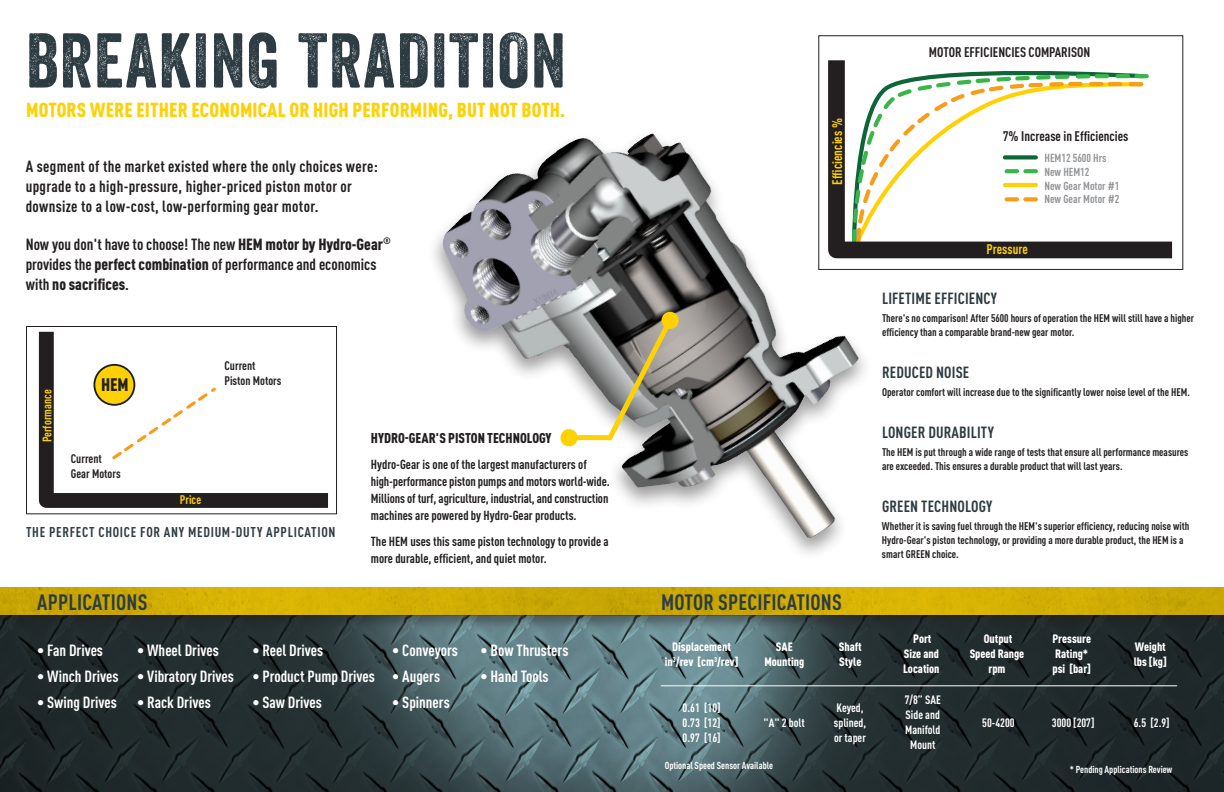
<style>
.page{position:relative;width:1224px;height:792px;background:#fff}
.page>*{position:absolute;margin:0;border:0;box-sizing:border-box;transform-origin:0 0}
.t1{font:75px "Veneer";letter-spacing:.02em;color:#2d3c42}
.t2{font:700 condensed 22px "DIN Pro";letter-spacing:.01em;color:#2d3c42}
.t3{font:900 condensed 20px "DIN Pro";letter-spacing:.01em;color:#fed105}
.t4{font:900 condensed 17.9px "DIN Pro";color:#231f20}
.t5{font:700 condensed 16px "DIN Pro";color:#fff}
.t6{font:700 condensed 16px/20px "DIN Pro";letter-spacing:.02em;color:#231f20}
.t7{font:700 condensed 16px/20px "DIN Pro";color:#231f20}
.t8{font:700 condensed 16px "DIN Pro";letter-spacing:.01em;color:#2d3c42}
.t9{font:700 condensed 14px "DIN Pro";letter-spacing:.05em;color:#2d3c42}
.t10{font:900 condensed 14px "DIN Pro";color:#231f20}
.t11{font:700 condensed 13.8px "DIN Pro";color:#231f20}
.t12{font:700 condensed 13.8px "DIN Pro";color:#fed105}
.t13{font:700 condensed 13px/17px "DIN Pro";color:#231f20}
.t14{font:700 condensed 12.3px/14.7px "DIN Pro";color:#231f20}
.t15{font:700 condensed 12.3px "DIN Pro";color:#fed105}
.t16{font:900 condensed 12px/15.1px "DIN Pro";color:#fff;text-align:center}
.t17{font:700 condensed 12px/15.1px "DIN Pro";color:#fff}
.t18{font:700 condensed 11.5px/13.8px "DIN Pro";color:#939598}
.t19{font:700 condensed 11px/13.8px "DIN Pro";color:#231f20}
.t20{font:700 condensed 10px "DIN Pro";color:#fff}
.s1{font-weight:900}
</style>
<div class="page">
<img style="left:0;top:632px;width:1224px;height:160px">
<div style="left:0;top:584px;width:1224px;height:48px;background:#231f20;opacity:.45"></div>
<img style="left:0;top:588px;width:1224px;height:27px">
<div style="left:427px;top:129px;width:445px;height:433px;background:#231f20;opacity:.45"></div>
<img style="left:532px;top:137px;width:107px;height:42px">
<svg style="left:560px;top:311px;width:120px;height:136px"></svg>
<svg style="left:820px;top:60px;width:353px;height:207px"></svg>
<div style="left:818px;top:35px;width:365px;height:235px;border:1px solid #231f20"></div>
<svg style="left:38px;top:331px;width:290px;height:177px"></svg>
<div style="left:94px;top:365px;width:40px;height:40px;background:#fed105;border-radius:50%"></div>
<div style="left:93px;top:364px;width:42px;height:42px;border:2px solid #231f20;border-radius:50%"></div>
<svg style="left:109px;top:385px;width:110px;height:77px"></svg>
<div style="left:26px;top:326px;width:311px;height:188px;border:1px solid #231f20"></div>
<hr style="left:661px;top:685px;width:516px;height:1px;background:#fff">
<p class="t1" style="left:26px;top:15px;width:541px">BREAKING TRADITION</p>
<p class="t3" style="left:26px;top:97px;width:541px">MOTORS WERE EITHER ECONOMICAL OR HIGH PERFORMING, BUT NOT BOTH.</p>
<p class="t6" style="left:26px;top:156px;width:353px">A segment of the market existed where the only choices were: upgrade to a high-pressure, higher-priced piston motor or downsize to a low-cost, low-performing gear motor.</p>
<p class="t7" style="left:26px;top:234px;width:367px">Now you don't have to choose! The new <span class="s1">HEM motor by Hydro-Gear</span><sup>® </sup>provides the <span class="s1">perfect combination</span> of performance and economics with <span class="s1">no sacrifices</span>.</p>
<p class="t15" style="left:40px;top:442px;width:54px;rotate:-90deg">Performance</p>
<p class="t4" style="left:101px;top:374px;width:29px">HEM</p>
<p class="t14" style="left:71px;top:451px;width:51px">Current<br>Gear Motors</p>
<p class="t14" style="left:224px;top:358px;width:59px">Current<br>Piston Motors</p>
<p class="t15" style="left:180px;top:492px;width:23px">Price</p>
<p class="t9" style="left:26px;top:524px;width:311px">THE PERFECT CHOICE FOR ANY MEDIUM-DUTY APPLICATION</p>
<p class="t10" style="left:371px;top:429px;width:182px">HYDRO-GEAR'S PISTON TECHNOLOGY</p>
<p class="t13" style="left:371px;top:455px;width:240px">Hydro-Gear is one of the largest manufacturers of high-performance piston pumps and motors world-wide.<br>Millions of turf, agriculture, industrial, and construction machines are powered by Hydro-Gear products.</p>
<p class="t13" style="left:371px;top:532px;width:239px">The HEM uses this same piston technology to provide a more durable, efficient, and quiet motor.</p>
<p class="t12" style="left:829px;top:185px;width:68px;rotate:-90deg">Efficiencies %</p>
<p class="t2" style="left:37px;top:589px;width:112px">APPLICATIONS</p>
<p class="t2" style="left:661px;top:588px;width:182px">MOTOR SPECIFICATIONS</p>
<p class="t5" style="left:37px;top:641px;width:67px">• Fan Drives</p>
<p class="t5" style="left:37px;top:667px;width:83px">• Winch Drives</p>
<p class="t5" style="left:37px;top:693px;width:81px">• Swing Drives</p>
<p class="t16" style="left:839px;top:639px;width:24px">Shaft</p>
<p class="t16" style="left:839px;top:654px;width:24px">Style</p>
<p class="t16" style="left:672px;top:639px;width:60px">Displacement</p>
<p class="t16" style="left:665px;top:654px;width:75px">in<sup>3</sup>/rev [cm<sup>3</sup>/rev]</p>
<p class="t16" style="left:776px;top:639px;width:18px">SAE</p>
<p class="t16" style="left:764px;top:654px;width:41px">Mounting</p>
<p class="t5" style="left:392px;top:641px;width:67px">• Conveyors</p>
<p class="t5" style="left:392px;top:667px;width:49px">• Augers</p>
<p class="t5" style="left:392px;top:693px;width:59px">• Spinners</p>
<p class="t5" style="left:137px;top:641px;width:83px">• Wheel Drives</p>
<p class="t5" style="left:137px;top:667px;width:98px">• Vibratory Drives</p>
<p class="t5" style="left:137px;top:693px;width:75px">• Rack Drives</p>
<p class="t5" style="left:252px;top:641px;width:72px">• Reel Drives</p>
<p class="t5" style="left:252px;top:667px;width:124px">• Product Pump Drives</p>
<p class="t5" style="left:252px;top:693px;width:71px">• Saw Drives</p>
<p class="t5" style="left:481px;top:641px;width:89px">• Bow Thrusters</p>
<p class="t5" style="left:481px;top:667px;width:70px">• Hand Tools</p>
<p class="t17" style="left:683px;top:700px;width:39px">0.61 [10]</p>
<p class="t17" style="left:683px;top:715px;width:39px">0.73 [12]</p>
<p class="t17" style="left:683px;top:730px;width:39px">0.97 [16]</p>
<p class="t17" style="left:836px;top:700px;width:29px">Keyed,</p>
<p class="t17" style="left:834px;top:715px;width:34px">splined, or taper</p>
<p class="t17" style="left:764px;top:715px;width:43px">"A" 2 bolt</p>
<p class="t20" style="left:665px;top:760px;width:110px">Optional Speed Sensor Available</p>
<p class="t11" style="left:929px;top:44px;width:163px">MOTOR EFFICIENCIES COMPARISON</p>
<p class="t11" style="left:1003px;top:128px;width:127px">7% Increase in Efficiencies</p>
<p class="t18" style="left:1045px;top:151px;width:76px">HEM12 5600 Hrs<br>New HEM12<br>New Gear Motor #1<br>New Gear Motor #2</p>
<p class="t12" style="left:986px;top:241px;width:43px">Pressure</p>
<p class="t8" style="left:882px;top:289px;width:116px">LIFETIME EFFICIENCY</p>
<p class="t19" style="left:882px;top:311px;width:314px">There's no comparison! After 5600 hours of operation the HEM will still have a higher efficiency than a comparable brand-new gear motor.</p>
<p class="t8" style="left:882px;top:363px;width:89px">REDUCED NOISE</p>
<p class="t19" style="left:882px;top:385px;width:309px">Operator comfort will increase due to the significantly lower noise level of the HEM.</p>
<p class="t8" style="left:882px;top:423px;width:114px">LONGER DURABILITY</p>
<p class="t19" style="left:882px;top:445px;width:308px">The HEM is put through a wide range of tests that ensure all performance measures are exceeded. This ensures a durable product that will last years.</p>
<p class="t8" style="left:882px;top:496px;width:112px">GREEN TECHNOLOGY</p>
<p class="t19" style="left:882px;top:519px;width:309px">Whether it is saving fuel through the HEM's superior efficiency, reducing noise with<br>Hydro-Gear's piston technology, or providing a more durable product, the HEM is a smart GREEN choice.</p>
<p class="t16" style="left:903px;top:631px;width:38px">Port<br>Size and<br>Location</p>
<p class="t16" style="left:984px;top:631px;width:30px">Output</p>
<p class="t16" style="left:970px;top:646px;width:56px">Speed Range rpm</p>
<p class="t16" style="left:1052px;top:631px;width:40px">Pressure</p>
<p class="t16" style="left:1053px;top:646px;width:40px;text-align:left">Rating* psi [bar]</p>
<p class="t16" style="left:1135px;top:639px;width:33px">Weight</p>
<p class="t16" style="left:1134px;top:654px;width:35px">lbs [kg]</p>
<p class="t17" style="left:905px;top:692px;width:38px;text-align:center">7/8” SAE<br>Side and<br>Manifold<br>Mount</p>
<p class="t17" style="left:982px;top:715px;width:34px">50-4200</p>
<p class="t17" style="left:1052px;top:715px;width:44px">3000 [207]</p>
<p class="t17" style="left:1134px;top:715px;width:37px">6.5 [2.9]</p>
<p class="t20" style="left:1070px;top:763px;width:104px">* Pending Applications Review</p>
</div>
